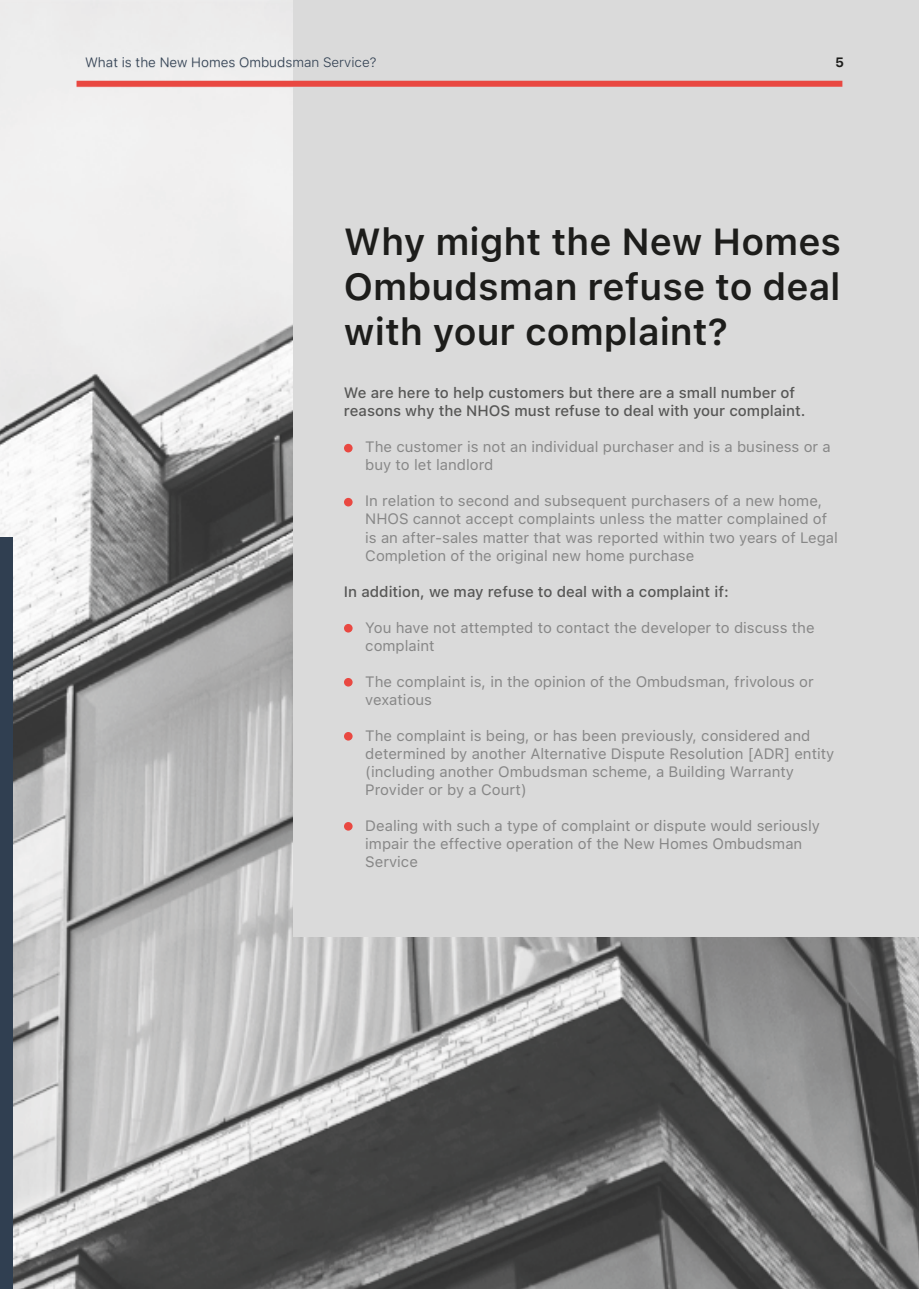
<style>
.page{position:relative;width:919px;height:1289px;background:#fff}
.page>*{position:absolute;margin:0;border:0;box-sizing:border-box;transform-origin:0 0}
.Heading{font:600 37.5px/45px "SF Pro Text";color:#1d1d1b;text-align:justify}
.Body_copy{font:15px/18px "SF Pro Text";color:#878787}
.Body_copy-2{font:500 15px/18px "SF Pro Text";color:#575756}
.t1{font:300 13.5px "SF Pro Text";color:#303f51}
.t2{font:700 13.5px "SF Pro Text";color:#1d1d1b}
</style>
<div class="page">
<img style="left:0;top:0;width:918px;height:1288px">
<div style="left:293px;top:0;width:625px;height:936px;background:#dadada"></div>
<div style="left:0;top:538px;width:13px;height:750px;background:#303f51"></div>
<div style="left:344px;top:444px;width:8px;height:8px;background:#e94841;border-radius:50%"></div>
<div style="left:344px;top:498px;width:8px;height:8px;background:#e94841;border-radius:50%"></div>
<div style="left:344px;top:624px;width:8px;height:8px;background:#e94841;border-radius:50%"></div>
<div style="left:344px;top:678px;width:8px;height:8px;background:#e94841;border-radius:50%"></div>
<div style="left:344px;top:732px;width:8px;height:8px;background:#e94841;border-radius:50%"></div>
<div style="left:344px;top:822px;width:8px;height:8px;background:#e94841;border-radius:50%"></div>
<div style="left:77px;top:81px;width:765px;height:6px;background:#e94841"></div>
<p class="t1" style="left:85px;top:55px;width:293px">What is the New Homes Ombudsman Service?</p>
<p class="t2" style="left:835px;top:55px;width:10px">5</p>
<p class="Heading" style="left:344px;top:220px;width:498px">Why might the New Homes Ombudsman refuse to deal with your complaint?</p>
<p class="Body_copy-2" style="left:344px;top:384px;width:463px">We are here to help customers but there are a small number of reasons why the NHOS must refuse to deal with your complaint.</p>
<p class="Body_copy" style="left:365px;top:438px;width:467px">The customer is not an individual purchaser and is a business or a buy to let landlord</p>
<p class="Body_copy" style="left:365px;top:492px;width:474px">In relation to second and subsequent purchasers of a new home, NHOS cannot accept complaints unless the matter complained of is an after-sales matter that was reported within two years of Legal Completion of the original new home purchase</p>
<p class="Body_copy-2" style="left:344px;top:582px;width:386px">In addition, we may refuse to deal with a complaint if:</p>
<p class="Body_copy" style="left:365px;top:618px;width:451px">You have not attempted to contact the developer to discuss the complaint</p>
<p class="Body_copy" style="left:365px;top:672px;width:450px">The complaint is, in the opinion of the Ombudsman, frivolous or vexatious</p>
<p class="Body_copy" style="left:365px;top:726px;width:470px">The complaint is being, or has been previously, considered and determined by another Alternative Dispute Resolution [ADR] entity (including another Ombudsman scheme, a Building Warranty Provider or by a Court)</p>
<p class="Body_copy" style="left:365px;top:816px;width:456px">Dealing with such a type of complaint or dispute would seriously impair the effective operation of the New Homes Ombudsman<br>Service</p>
</div>
